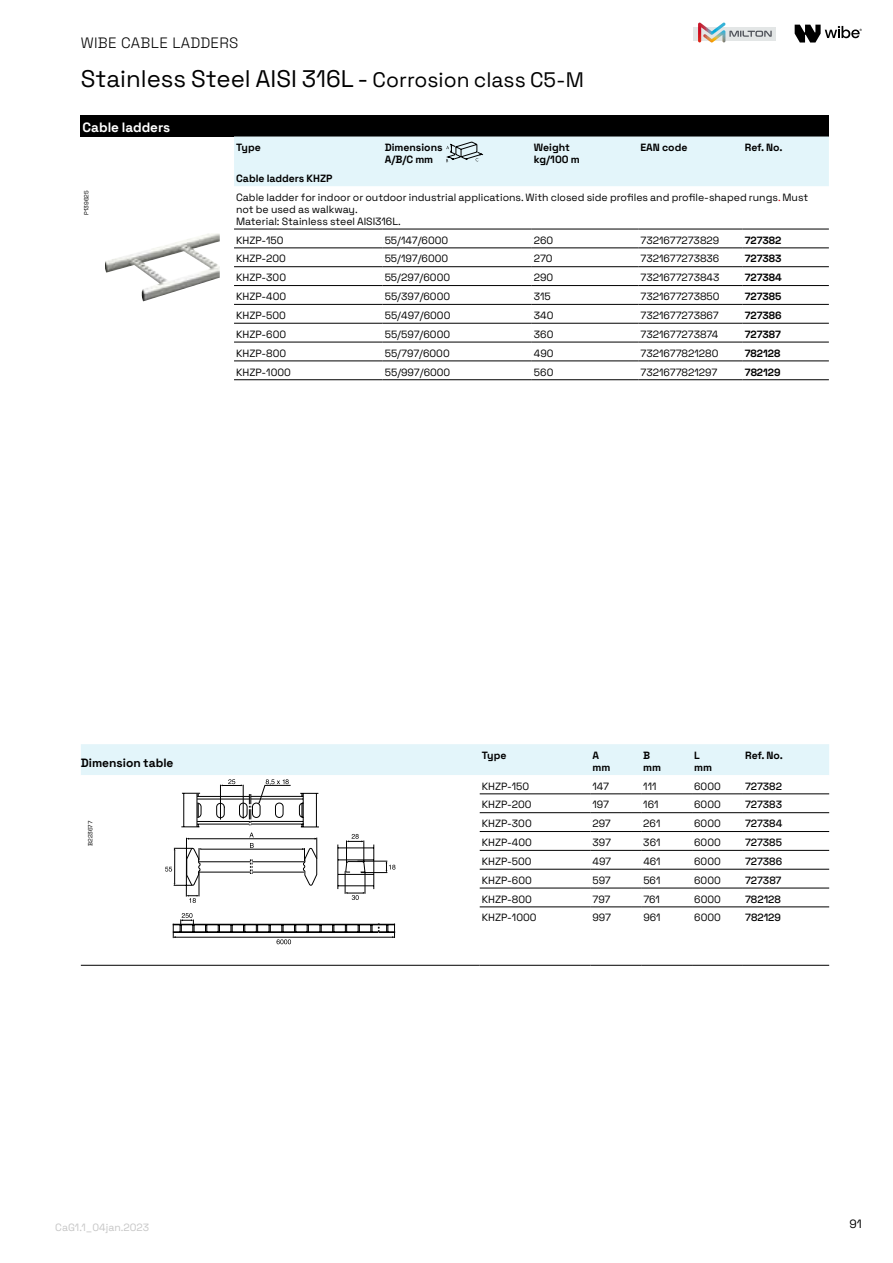
<style>
.page{position:relative;width:893px;height:1263px;background:#fff}
.page>*{position:absolute;margin:0;border:0;box-sizing:border-box;transform-origin:0 0}
.t1{font:24px "Space Grotesk";color:#000}
.t2{font:300 15px "Space Grotesk";letter-spacing:.02em;color:#000}
.t3{font:700 13.5px "Space Grotesk";color:#fff}
.t4{font:700 12px "Space Grotesk";color:#000}
.t5{font:12px "Space Grotesk";color:#000}
.t6{font:10.5px/12px "Space Grotesk";color:#000}
.t7{font:700 10.5px/12px "Space Grotesk";color:#000}
.t8{font:500 10.5px "Space Grotesk";color:#000}
.t9{font:10.5px "Space Grotesk";color:#c6c6c6}
.t10{font:6px "Space Grotesk";color:#000}
.s1{font-size:21px}
.s2{color:#e30613}
</style>
<div class="page">
<svg style="left:795px;top:25px;width:67px;height:18px"></svg>
<div style="left:694px;top:27px;width:82px;height:13px;background:#e3e6e6"></div>
<svg style="left:698px;top:23px;width:74px;height:20px"></svg>
<div style="left:80px;top:115px;width:749px;height:22px;background:#000"></div>
<svg style="left:143px;top:137px;width:686px;height:243px"></svg>
<img style="left:105px;top:233px;width:115px;height:68px">
<hr style="left:480px;top:907px;width:110px;height:1px;background:#000">
<hr style="left:692px;top:907px;width:51px;height:1px;background:#000">
<hr style="left:480px;top:965px;width:110px;height:1px;background:#000">
<hr style="left:692px;top:965px;width:51px;height:1px;background:#000">
<hr style="left:81px;top:965px;width:399px;height:1px;background:#000">
<hr style="left:743px;top:907px;width:86px;height:1px;background:#000">
<hr style="left:743px;top:965px;width:86px;height:1px;background:#000">
<hr style="left:590px;top:907px;width:51px;height:1px;background:#000">
<hr style="left:641px;top:907px;width:51px;height:1px;background:#000">
<hr style="left:590px;top:965px;width:51px;height:1px;background:#000">
<hr style="left:641px;top:965px;width:51px;height:1px;background:#000">
<hr style="left:174px;top:937px;width:220px;height:1px;background:#000">
<div style="left:173px;top:932px;width:206px;height:1px;border:1px solid #000"></div>
<div style="left:173px;top:924px;width:206px;height:1px;border:1px solid #000"></div>
<svg style="left:358px;top:925px;width:2px;height:7px"></svg>
<svg style="left:345px;top:925px;width:2px;height:7px"></svg>
<svg style="left:332px;top:925px;width:2px;height:7px"></svg>
<svg style="left:307px;top:925px;width:2px;height:7px"></svg>
<svg style="left:294px;top:925px;width:2px;height:7px"></svg>
<svg style="left:256px;top:924px;width:2px;height:8px"></svg>
<svg style="left:243px;top:924px;width:2px;height:8px"></svg>
<svg style="left:218px;top:925px;width:2px;height:7px"></svg>
<svg style="left:205px;top:925px;width:2px;height:7px"></svg>
<svg style="left:378px;top:923px;width:17px;height:15px"></svg>
<svg style="left:173px;top:913px;width:21px;height:25px"></svg>
<svg style="left:277px;top:939px;width:14px;height:5px"></svg>
<svg style="left:81px;top:744px;width:748px;height:159px"></svg>
<h2 class="t2" style="left:81px;top:31px;width:159px">WIBE CABLE LADDERS</h2>
<h1 class="t1" style="left:81px;top:61px;width:505px">Stainless Steel AISI 316L - <span class="s1">Corrosion class C5-M</span></h1>
<p class="t3" style="left:83px;top:118px;width:89px">Cable ladders</p>
<p class="t7" style="left:236px;top:141px;width:26px">Type</p>
<p class="t7" style="left:385px;top:141px;width:59px">Dimensions<br>A/B/C mm</p>
<p class="t7" style="left:534px;top:141px;width:47px">Weight kg/100 m</p>
<p class="t7" style="left:640px;top:141px;width:48px">EAN code</p>
<p class="t7" style="left:745px;top:141px;width:39px">Ref. No.</p>
<p class="t7" style="left:236px;top:172px;width:98px">Cable ladders KHZP</p>
<p class="t10" style="left:82px;top:215px;width:26px;rotate:-90deg">P139625</p>
<p class="t6" style="left:236px;top:191px;width:574px">Cable ladder for indoor or outdoor industrial applications. With closed side profiles and profile-shaped rungs<span class="s2">.</span> Must not be used as walkway.<br>Material: Stainless steel AISI316L.</p>
<p class="t6" style="left:236px;top:233px;width:49px">KHZP-150</p>
<p class="t6" style="left:385px;top:233px;width:65px">55/147/6000</p>
<p class="t6" style="left:534px;top:233px;width:21px">260</p>
<p class="t6" style="left:640px;top:233px;width:80px">7321677273829</p>
<p class="t7" style="left:745px;top:233px;width:38px">727382</p>
<p class="t6" style="left:236px;top:252px;width:51px">KHZP-200</p>
<p class="t6" style="left:385px;top:252px;width:65px">55/197/6000</p>
<p class="t6" style="left:534px;top:252px;width:20px">270</p>
<p class="t6" style="left:640px;top:252px;width:80px">7321677273836</p>
<p class="t7" style="left:745px;top:252px;width:38px">727383</p>
<p class="t6" style="left:236px;top:271px;width:51px">KHZP-300</p>
<p class="t6" style="left:385px;top:271px;width:67px">55/297/6000</p>
<p class="t6" style="left:534px;top:271px;width:21px">290</p>
<p class="t6" style="left:640px;top:271px;width:80px">7321677273843</p>
<p class="t7" style="left:745px;top:271px;width:39px">727384</p>
<p class="t6" style="left:236px;top:290px;width:52px">KHZP-400</p>
<p class="t6" style="left:385px;top:290px;width:67px">55/397/6000</p>
<p class="t6" style="left:534px;top:290px;width:18px">315</p>
<p class="t6" style="left:640px;top:290px;width:81px">7321677273850</p>
<p class="t7" style="left:745px;top:290px;width:38px">727385</p>
<p class="t6" style="left:236px;top:309px;width:51px">KHZP-500</p>
<p class="t6" style="left:385px;top:309px;width:67px">55/497/6000</p>
<p class="t6" style="left:534px;top:309px;width:21px">340</p>
<p class="t6" style="left:640px;top:309px;width:80px">7321677273867</p>
<p class="t7" style="left:745px;top:309px;width:38px">727386</p>
<p class="t6" style="left:236px;top:328px;width:51px">KHZP-600</p>
<p class="t6" style="left:385px;top:328px;width:67px">55/597/6000</p>
<p class="t6" style="left:534px;top:328px;width:21px">360</p>
<p class="t6" style="left:640px;top:328px;width:79px">7321677273874</p>
<p class="t7" style="left:745px;top:328px;width:38px">727387</p>
<p class="t6" style="left:236px;top:346px;width:52px">KHZP-800</p>
<p class="t6" style="left:385px;top:346px;width:67px">55/797/6000</p>
<p class="t6" style="left:534px;top:346px;width:21px">490</p>
<p class="t6" style="left:640px;top:346px;width:79px">7321677821280</p>
<p class="t7" style="left:745px;top:346px;width:37px">782128</p>
<p class="t6" style="left:236px;top:365px;width:56px">KHZP-1000</p>
<p class="t6" style="left:385px;top:365px;width:67px">55/997/6000</p>
<p class="t6" style="left:534px;top:365px;width:21px">560</p>
<p class="t6" style="left:641px;top:365px;width:78px">7321677821297</p>
<p class="t7" style="left:745px;top:365px;width:37px">782129</p>
<p class="t4" style="left:81px;top:754px;width:94px">Dimension table</p>
<p class="t10" style="left:86px;top:846px;width:27px;rotate:-90deg">B223677</p>
<p class="t7" style="left:482px;top:748px;width:26px">Type</p>
<p class="t7" style="left:592px;top:748px;width:19px">A mm</p>
<p class="t7" style="left:643px;top:748px;width:19px">B mm</p>
<p class="t7" style="left:694px;top:748px;width:19px">L mm</p>
<p class="t7" style="left:745px;top:748px;width:39px">Ref. No.</p>
<p class="t6" style="left:482px;top:779px;width:49px">KHZP-150</p>
<p class="t6" style="left:592px;top:779px;width:18px">147</p>
<p class="t6" style="left:643px;top:779px;width:15px">111</p>
<p class="t6" style="left:694px;top:779px;width:28px">6000</p>
<p class="t8" style="left:745px;top:778px;width:38px">727382</p>
<p class="t6" style="left:482px;top:798px;width:51px">KHZP-200</p>
<p class="t6" style="left:592px;top:798px;width:18px">197</p>
<p class="t6" style="left:643px;top:798px;width:17px">161</p>
<p class="t6" style="left:694px;top:798px;width:28px">6000</p>
<p class="t8" style="left:745px;top:797px;width:38px">727383</p>
<p class="t6" style="left:482px;top:817px;width:51px">KHZP-300</p>
<p class="t6" style="left:592px;top:817px;width:20px">297</p>
<p class="t6" style="left:643px;top:817px;width:19px">261</p>
<p class="t6" style="left:694px;top:817px;width:28px">6000</p>
<p class="t8" style="left:745px;top:816px;width:39px">727384</p>
<p class="t6" style="left:482px;top:836px;width:52px">KHZP-400</p>
<p class="t6" style="left:592px;top:836px;width:20px">397</p>
<p class="t6" style="left:643px;top:836px;width:19px">361</p>
<p class="t6" style="left:694px;top:836px;width:28px">6000</p>
<p class="t8" style="left:745px;top:835px;width:38px">727385</p>
<p class="t6" style="left:482px;top:855px;width:51px">KHZP-500</p>
<p class="t6" style="left:592px;top:855px;width:20px">497</p>
<p class="t6" style="left:643px;top:855px;width:19px">461</p>
<p class="t6" style="left:694px;top:855px;width:28px">6000</p>
<p class="t8" style="left:745px;top:854px;width:39px">727386</p>
<p class="t6" style="left:482px;top:873px;width:51px">KHZP-600</p>
<p class="t6" style="left:592px;top:873px;width:20px">597</p>
<p class="t6" style="left:643px;top:873px;width:19px">561</p>
<p class="t6" style="left:694px;top:873px;width:28px">6000</p>
<p class="t8" style="left:745px;top:872px;width:38px">727387</p>
<p class="t6" style="left:482px;top:892px;width:52px">KHZP-800</p>
<p class="t6" style="left:592px;top:892px;width:20px">797</p>
<p class="t6" style="left:643px;top:892px;width:18px">761</p>
<p class="t6" style="left:694px;top:892px;width:28px">6000</p>
<p class="t8" style="left:745px;top:891px;width:37px">782128</p>
<p class="t6" style="left:482px;top:911px;width:56px">KHZP-1000</p>
<p class="t6" style="left:592px;top:911px;width:20px">997</p>
<p class="t6" style="left:643px;top:911px;width:19px">961</p>
<p class="t6" style="left:694px;top:911px;width:28px">6000</p>
<p class="t8" style="left:745px;top:910px;width:37px">782129</p>
<p class="t9" style="left:55px;top:1220px;width:95px">CaG1.1_04jan.2023</p>
<p class="t5" style="left:849px;top:1215px;width:14px">91</p>
</div>
